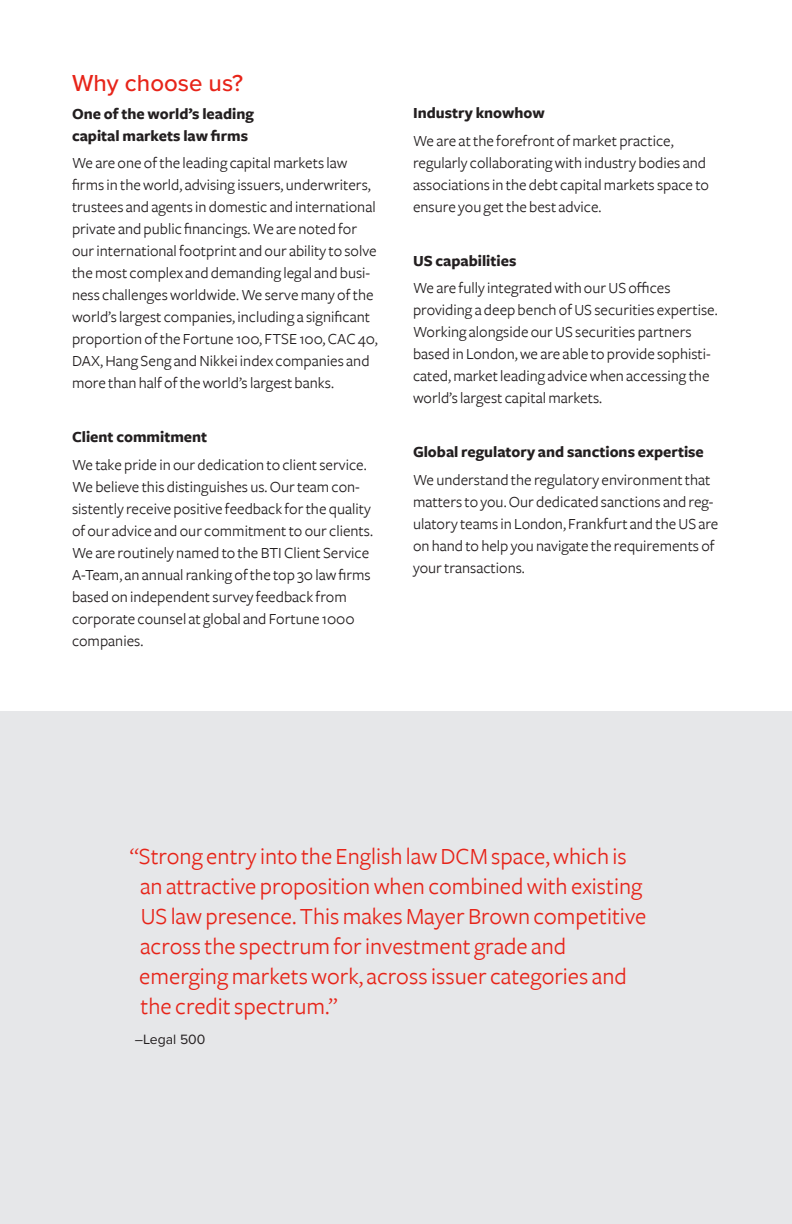
<style>
.page{position:relative;width:792px;height:1224px;background:#fff}
.page>*{position:absolute;margin:0;border:0;box-sizing:border-box;transform-origin:0 0}
.t1{font:24px/30px "Freight Sans";color:#e72419}
.Body_Copy__Subhead{font:500 24px "Proxima Nova";color:#e72419}
.Body_Copy__2-Col{font:16px/22px "Freight Sans";color:#231f20}
.Body_Copy__2-Col-2{font:700 16px/22px "Freight Sans";color:#231f20}
.Quote_Attribution{font:14px "Proxima Nova";color:#231f20}
</style>
<div class="page">
<div style="left:0;top:712px;width:792px;height:512px;background:#e6e7e9"></div>
<p class="Body_Copy__Subhead" style="left:72px;top:65px;width:173px">Why choose us?</p>
<p class="Body_Copy__2-Col-2" style="left:72px;top:103px;width:183px">One of the world’s leading capital markets law firms</p>
<p class="Body_Copy__2-Col" style="left:72px;top:152px;width:307px">We are one of the leading capital markets law firms in the world, advising issuers, underwriters, trustees and agents in domestic and international private and public financings. We are noted for our international footprint and our ability to solve the most complex and demanding legal and busi&shy;ness challenges worldwide. We serve many of the world’s largest companies, including a significant proportion of the Fortune 100, FTSE 100, CAC 40, DAX, Hang Seng and Nikkei index companies and more than half of the world’s largest banks.</p>
<p class="Body_Copy__2-Col-2" style="left:72px;top:427px;width:137px">Client commitment</p>
<p class="Body_Copy__2-Col" style="left:72px;top:454px;width:303px">We take pride in our dedication to client service.<br>We believe this distinguishes us. Our team con&shy;sistently receive positive feedback for the quality of our advice and our commitment to our clients.<br>We are routinely named to the BTI Client Service A-Team, an annual ranking of the top 30 law firms based on independent survey feedback from corporate counsel at global and Fortune 1000 companies.</p>
<p class="Body_Copy__2-Col-2" style="left:413px;top:103px;width:133px">Industry knowhow</p>
<p class="Body_Copy__2-Col" style="left:413px;top:130px;width:298px">We are at the forefront of market practice, regularly collaborating with industry bodies and associations in the debt capital markets space to ensure you get the best advice.</p>
<p class="Body_Copy__2-Col-2" style="left:413px;top:250px;width:105px">US capabilities</p>
<p class="Body_Copy__2-Col" style="left:413px;top:278px;width:306px">We are fully integrated with our US offices providing a deep bench of US securities expertise.<br>Working alongside our US securities partners based in London, we are able to provide sophisti&shy;cated, market leading advice when accessing the world’s largest capital markets.</p>
<p class="Body_Copy__2-Col-2" style="left:413px;top:442px;width:292px">Global regulatory and sanctions expertise</p>
<p class="Body_Copy__2-Col" style="left:413px;top:469px;width:307px">We understand the regulatory environment that matters to you. Our dedicated sanctions and reg&shy;ulatory teams in London, Frankfurt and the US are on hand to help you navigate the requirements of your transactions.</p>
<p class="t1" style="left:139px;top:842px;width:509px;text-indent:-10px">“Strong entry into the English law DCM space, which is an attractive proposition when combined with existing US law presence. This makes Mayer Brown competitive across the spectrum for investment grade and emerging markets work, across issuer categories and the credit spectrum.”</p>
<p class="Quote_Attribution" style="left:135px;top:1029px;width:72px">–Legal 500</p>
</div>
